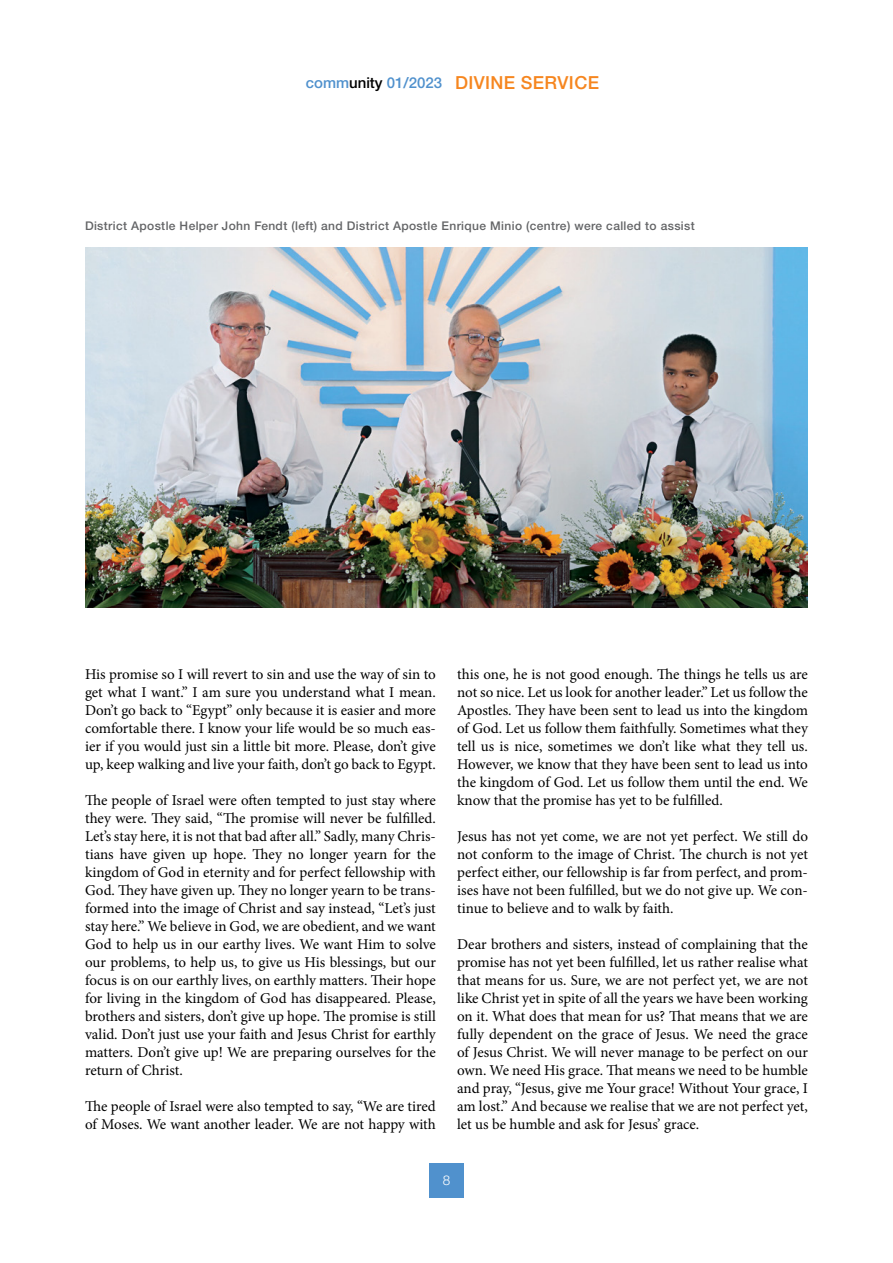
<style>
.page{position:relative;width:893px;height:1263px;background:#fff}
.page>*{position:absolute;margin:0;border:0;box-sizing:border-box;transform-origin:0 0}
.t1{font:500 18px "Helvetica Neue LTW1 G";letter-spacing:.02em;color:#f6861f}
.t2{font:15px/18px "Minion Pro";letter-spacing:-.005em;color:#000;text-align:justify}
.t3{font:300 13.5px "Helvetica Neue LTW1 G";color:#fff}
.t4{font:500 12px "Helvetica Neue LTW1 G";letter-spacing:.03em;color:#636466}
.s1{font-size:15px;color:#5091cd}
.s2{font-size:15px;color:#000}
</style>
<div class="page">
<div style="left:429px;top:1163px;width:34px;height:34px;background:#5091cd"></div>
<img style="left:85px;top:247px;width:723px;height:360px">
<p class="t1" style="left:306px;top:72px;width:295px"><span class="s1">comm</span><span class="s2">unity</span> <span class="s1">01/2023</span> DIVINE SERVICE</p>
<p class="t4" style="left:85px;top:219px;width:611px">District Apostle Helper John Fendt (left) and District Apostle Enrique Minio (centre) were called to assist</p>
<p class="t2" style="left:85px;top:665px;width:352px">His promise so I will revert to sin and use the way of sin to get what I want.” I am sure you understand what I mean.<br>Don’t go back to “Egypt” only because it is easier and more comfortable there. I know your life would be so much eas&shy;ier if you would just sin a little bit more. Please, don’t give up, keep walking and live your faith, don’t go back to Egypt.</p>
<p class="t2" style="left:85px;top:791px;width:352px">The people of Israel were often tempted to just stay where they were. They said, “The promise will never be fulfilled.<br>Let’s stay here, it is not that bad after all.” Sadly, many Chris&shy;tians have given up hope. They no longer yearn for the kingdom of God in eternity and for perfect fellowship with God. They have given up. They no longer yearn to be trans&shy;formed into the image of Christ and say instead, “Let’s just stay here.” We believe in God, we are obedient, and we want God to help us in our earthy lives. We want Him to solve our problems, to help us, to give us His blessings, but our focus is on our earthly lives, on earthly matters. Their hope for living in the kingdom of God has disappeared. Please, brothers and sisters, don’t give up hope. The promise is still valid. Don’t just use your faith and Jesus Christ for earthly matters. Don’t give up! We are preparing ourselves for the return of Christ.</p>
<p class="t2" style="left:85px;top:1097px;width:352px">The people of Israel were also tempted to say, “We are tired of Moses. We want another leader. We are not happy with</p>
<p class="t2" style="left:457px;top:665px;width:352px">this one, he is not good enough. The things he tells us are not so nice. Let us look for another leader.” Let us follow the Apostles. They have been sent to lead us into the kingdom of God. Let us follow them faithfully. Sometimes what they tell us is nice, sometimes we don’t like what they tell us.<br>However, we know that they have been sent to lead us into the kingdom of God. Let us follow them until the end. We know that the promise has yet to be fulfilled.</p>
<p class="t2" style="left:457px;top:827px;width:352px">Jesus has not yet come, we are not yet perfect. We still do not conform to the image of Christ. The church is not yet perfect either, our fellowship is far from perfect, and prom&shy;ises have not been fulfilled, but we do not give up. We con&shy;tinue to believe and to walk by faith.</p>
<p class="t2" style="left:457px;top:935px;width:352px">Dear brothers and sisters, instead of complaining that the promise has not yet been fulfilled, let us rather realise what that means for us. Sure, we are not perfect yet, we are not like Christ yet in spite of all the years we have been working on it. What does that mean for us? That means that we are fully dependent on the grace of Jesus. We need the grace of Jesus Christ. We will never manage to be perfect on our own. We need His grace. That means we need to be humble and pray, “Jesus, give me Your grace! Without Your grace, I am lost.” And because we realise that we are not perfect yet, let us be humble and ask for Jesus’ grace.</p>
<p class="t3" style="left:443px;top:1172px;width:9px">8</p>
</div>
